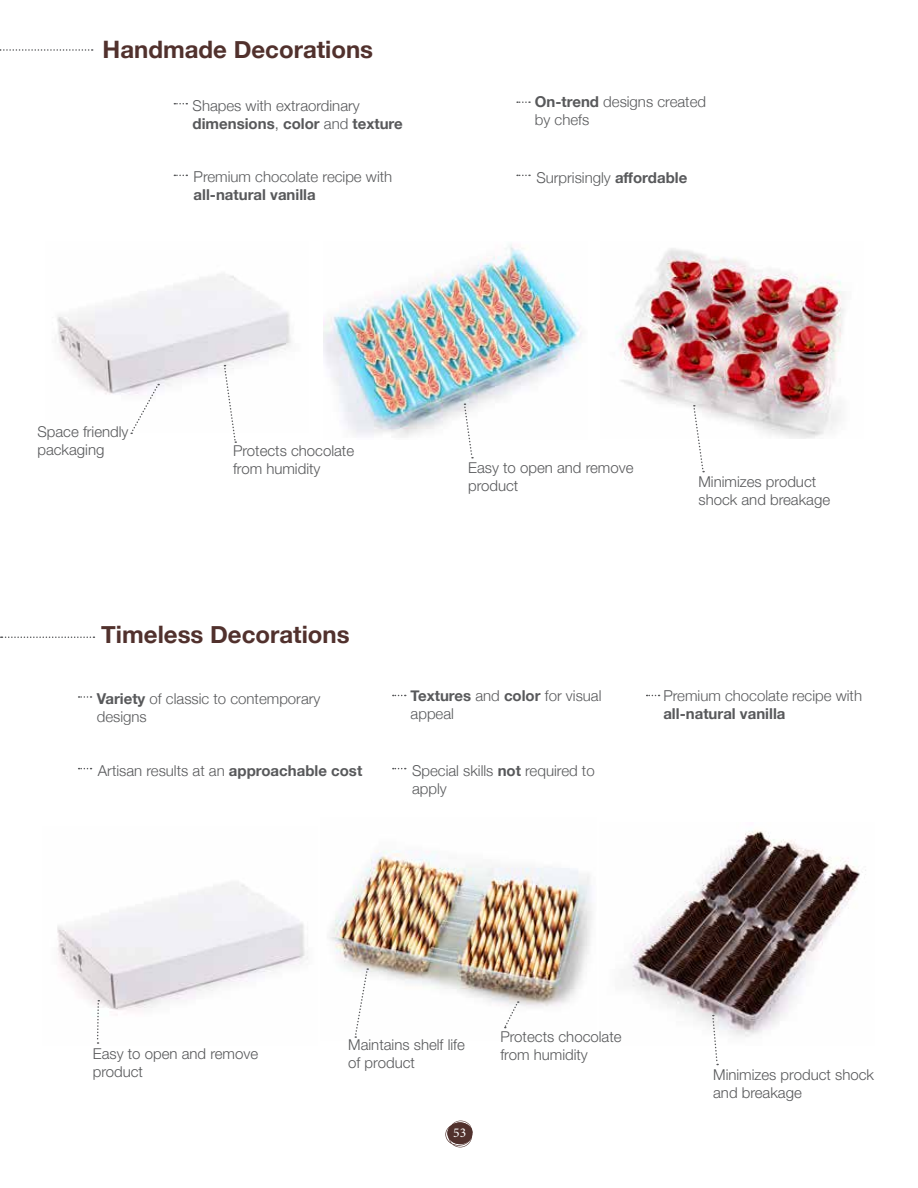
<style>
.page{position:relative;width:918px;height:1188px;background:#fff}
.page>*{position:absolute;margin:0;border:0;box-sizing:border-box;transform-origin:0 0}
.t1{font:700 24px "Helvetica Neue";color:#51312d}
.t2{font:300 15px/18px "Helvetica Neue";color:#58595b}
.t3{font:300 15px/18px "Helvetica Neue LT Pro";color:#58595b}
.t4{font:700 15px "Helvetica Neue";color:#58595b}
.t5{font:13.5px "Minion Pro";color:#fff}
.s1{font-weight:700}
</style>
<div class="page">
<img style="left:324px;top:244px;width:258px;height:194px">
<img style="left:616px;top:248px;width:228px;height:191px">
<img style="left:57px;top:274px;width:234px;height:121px">
<svg style="left:130px;top:384px;width:29px;height:50px"></svg>
<svg style="left:463px;top:404px;width:10px;height:54px"></svg>
<svg style="left:223px;top:365px;width:14px;height:78px"></svg>
<svg style="left:692px;top:405px;width:12px;height:67px"></svg>
<svg style="left:0;top:49px;width:93px;height:2px"></svg>
<svg style="left:517px;top:101px;width:13px;height:2px"></svg>
<img style="left:57px;top:882px;width:251px;height:133px">
<img style="left:628px;top:830px;width:238px;height:207px">
<img style="left:329px;top:850px;width:263px;height:179px">
<svg style="left:711px;top:1015px;width:8px;height:50px"></svg>
<svg style="left:96px;top:1000px;width:4px;height:44px"></svg>
<svg style="left:503px;top:1001px;width:16px;height:27px"></svg>
<svg style="left:354px;top:968px;width:15px;height:70px"></svg>
<svg style="left:1px;top:637px;width:93px;height:1px"></svg>
<svg style="left:79px;top:696px;width:13px;height:2px"></svg>
<svg style="left:445px;top:1121px;width:28px;height:26px"></svg>
<div style="left:447px;top:1122px;width:26px;height:22px;background:#51312d;border-radius:50%"></div>
<h1 class="t1" style="left:103px;top:30px;width:272px">Handmade Decorations</h1>
<p class="t2" style="left:193px;top:95px;width:212px">Shapes with extraordinary <span class="s1">dimensions</span>, <span class="s1">color</span> and <span class="s1">texture</span></p>
<p class="t2" style="left:194px;top:167px;width:200px">Premium chocolate recipe with</p>
<p class="t4" style="left:194px;top:183px;width:124px">all-natural vanilla</p>
<p class="t2" style="left:535px;top:92px;width:173px"><span class="s1">On-trend</span> designs created by chefs</p>
<p class="t2" style="left:536px;top:167px;width:152px">Surprisingly <span class="s1">affordable</span></p>
<p class="t3" style="left:37px;top:423px;width:93px">Space friendly packaging</p>
<p class="t3" style="left:233px;top:442px;width:123px">Protects chocolate from humidity</p>
<h1 class="t1" style="left:101px;top:616px;width:250px">Timeless Decorations</h1>
<p class="t2" style="left:97px;top:689px;width:225px"><span class="s1">Variety</span> of classic to contemporary designs</p>
<p class="t2" style="left:98px;top:760px;width:266px">Artisan results at an <span class="s1">approachable cost</span></p>
<p class="t3" style="left:468px;top:458px;width:167px">Easy to open and remove product</p>
<p class="t3" style="left:698px;top:472px;width:133px">Minimizes product shock and breakage</p>
<p class="t2" style="left:411px;top:685px;width:192px"><span class="s1">Textures</span> and <span class="s1">color</span> for visual appeal</p>
<p class="t2" style="left:412px;top:760px;width:184px">Special skills <span class="s1">not</span> required to apply</p>
<p class="t2" style="left:663px;top:685px;width:200px">Premium chocolate recipe with</p>
<p class="t4" style="left:663px;top:701px;width:124px">all-natural vanilla</p>
<p class="t3" style="left:93px;top:1045px;width:167px">Easy to open and remove product</p>
<p class="t3" style="left:348px;top:1035px;width:118px">Maintains shelf life of product</p>
<p class="t5" style="left:453px;top:1123px;width:14px">53</p>
<p class="t3" style="left:500px;top:1028px;width:123px">Protects chocolate from humidity</p>
<p class="t3" style="left:713px;top:1065px;width:162px">Minimizes product shock and breakage</p>
</div>
